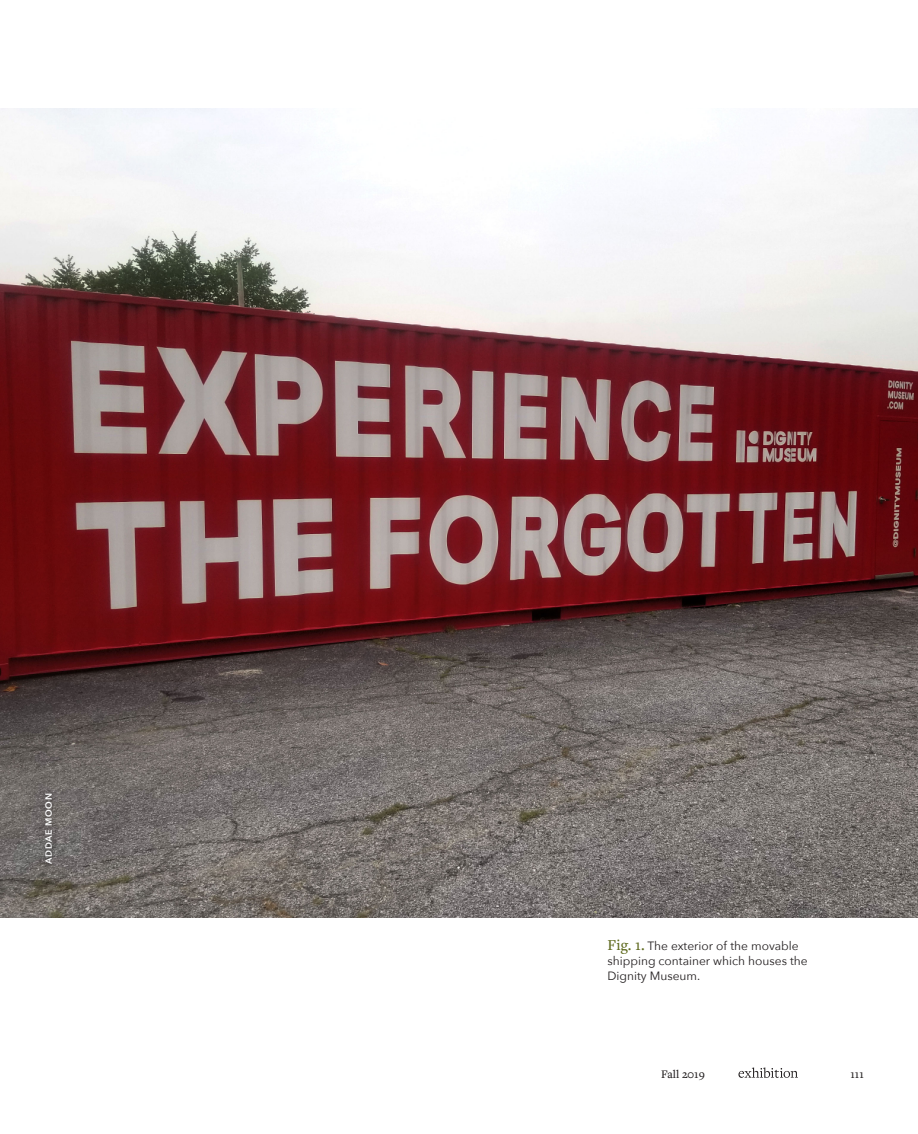
<style>
.page{position:relative;width:918px;height:1134px;background:#fff}
.page>*{position:absolute;margin:0;border:0;box-sizing:border-box;transform-origin:0 0}
.t1{font:12px/15px "Avenir Next";color:#231f20}
.t2{font:500 12px "Freight Text Pro";color:#231f20}
.t3{font:600 9px "Avenir Next";letter-spacing:.075em;color:#fff}
.s1{font-family:"Freight Text Pro";font-weight:500;font-size:15.75px;color:#5f6a1f}
</style>
<div class="page">
<svg style="left:738px;top:1067px;width:60px;height:11px"></svg>
<img style="left:2px;top:108px;width:914px;height:810px">
<div style="left:37px;top:786px;width:23px;height:85px;background:#231f20;opacity:.75"></div>
<p class="t3" style="left:41px;top:864px;width:72px;rotate:-90deg">ADDAE MOON</p>
<p class="t1" style="left:607px;top:938px;width:202px"><span class="s1">Fig. 1.</span> The exterior of the movable shipping container which houses the<br>Dignity Museum.</p>
<p class="t2" style="left:661px;top:1066px;width:45px">Fall 2019</p>
<p class="t2" style="left:850px;top:1066px;width:15px">111</p>
</div>
